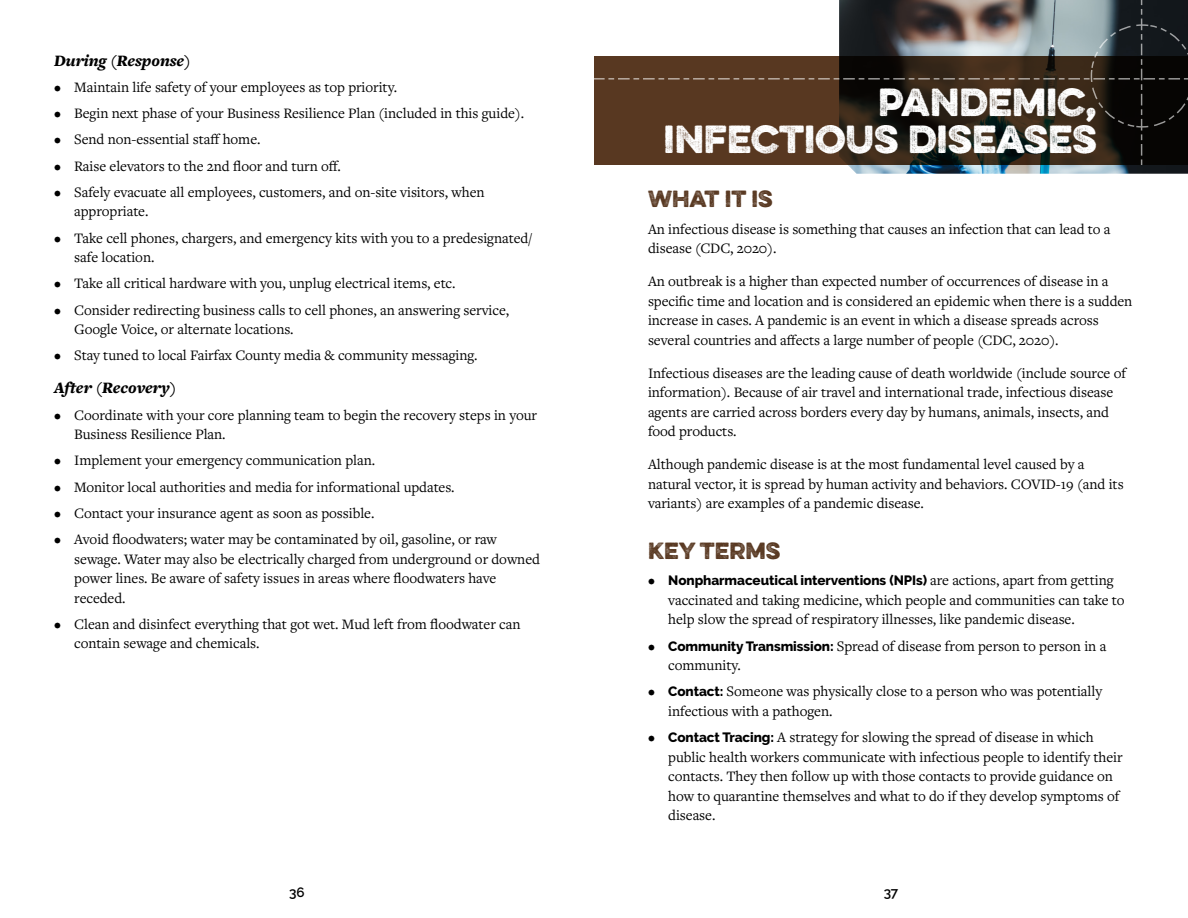
<style>
.page{position:relative;width:1188px;height:918px;background:#fff}
.page>*{position:absolute;margin:0;border:0;box-sizing:border-box;transform-origin:0 0}
.t1{font:35.1px/37px "Eveleth";letter-spacing:-.005em;color:#fff;text-align:right}
.t2{font:21px "Eveleth";color:#583821}
.t3{font:italic 900 16.5px "Freight Text Pro";letter-spacing:-.005em;color:#000}
.Body_Text{font:15px/19.5px "Freight Text Pro";letter-spacing:-.005em;color:#000}
.t4{font:800 13.5px "Raleway";letter-spacing:-.005em;color:#000}
.t5{font:600 13.5px "Raleway";color:#000}
.s1{font-family:"Freight Text Pro";font-weight:400;font-size:15px}
.s2{font-family:"Raleway";font-weight:800;font-size:13.5px}
</style>
<div class="page">
<img style="left:848px;top:165px;width:340px;height:9px">
<svg style="left:594px;top:0;width:594px;height:165px;background:#5e5248"></svg>
<p class="t3" style="left:54px;top:49px;width:138px">During (Response)</p>
<p class="Body_Text" style="left:54px;top:77px;width:345px">• Maintain life safety of your employees as top priority.</p>
<p class="Body_Text" style="left:54px;top:103px;width:472px">• Begin next phase of your Business Resilience Plan (included in this guide).</p>
<p class="Body_Text" style="left:54px;top:129px;width:208px">• Send non-essential staff home.</p>
<p class="Body_Text" style="left:54px;top:155px;width:289px">• Raise elevators to the 2nd floor and turn off.</p>
<p class="Body_Text" style="left:74px;top:182px;width:412px;text-indent:-20px">• Safely evacuate all employees, customers, and on-site visitors, when appropriate.</p>
<p class="Body_Text" style="left:74px;top:227px;width:460px;text-indent:-20px">• Take cell phones, chargers, and emergency kits with you to a predesignated/ safe location.</p>
<p class="Body_Text" style="left:54px;top:273px;width:403px">• Take all critical hardware with you, unplug electrical items, etc.</p>
<p class="Body_Text" style="left:74px;top:299px;width:436px;text-indent:-20px">• Consider redirecting business calls to cell phones, an answering service,<br>Google Voice, or alternate locations.</p>
<p class="Body_Text" style="left:54px;top:345px;width:425px">• Stay tuned to local Fairfax County media &amp; community messaging.</p>
<p class="t3" style="left:54px;top:377px;width:124px">After (Recovery)</p>
<p class="Body_Text" style="left:74px;top:404px;width:464px;text-indent:-20px">• Coordinate with your core planning team to begin the recovery steps in your<br>Business Resilience Plan.</p>
<p class="Body_Text" style="left:54px;top:450px;width:323px">• Implement your emergency communication plan.</p>
<p class="Body_Text" style="left:54px;top:476px;width:402px">• Monitor local authorities and media for informational updates.</p>
<p class="Body_Text" style="left:54px;top:503px;width:322px">• Contact your insurance agent as soon as possible.</p>
<p class="Body_Text" style="left:74px;top:529px;width:467px;text-indent:-20px">• Avoid floodwaters; water may be contaminated by oil, gasoline, or raw sewage. Water may also be electrically charged from underground or downed power lines. Be aware of safety issues in areas where floodwaters have receded.</p>
<p class="Body_Text" style="left:74px;top:614px;width:448px;text-indent:-20px">• Clean and disinfect everything that got wet. Mud left from floodwater can contain sewage and chemicals.</p>
<p class="t1" style="left:664px;top:83px;width:435px">PANDEMIC,<br>INFECTIOUS DISEASES</p>
<h2 class="t2" style="left:648px;top:183px;width:126px">WHAT IT IS</h2>
<p class="Body_Text" style="left:648px;top:218px;width:464px">An infectious disease is something that causes an infection that can lead to a disease (CDC, 2020).</p>
<p class="Body_Text" style="left:648px;top:271px;width:486px">An outbreak is a higher than expected number of occurrences of disease in a specific time and location and is considered an epidemic when there is a sudden increase in cases. A pandemic is an event in which a disease spreads across several countries and affects a large number of people (CDC, 2020).</p>
<p class="Body_Text" style="left:648px;top:362px;width:480px">Infectious diseases are the leading cause of death worldwide (include source of information). Because of air travel and international trade, infectious disease agents are carried across borders every day by humans, animals, insects, and food products.</p>
<p class="Body_Text" style="left:648px;top:454px;width:477px">Although pandemic disease is at the most fundamental level caused by a natural vector, it is spread by human activity and behaviors. COVID-19 (and its variants) are examples of a pandemic disease.</p>
<h2 class="t2" style="left:648px;top:535px;width:134px">KEY TERMS</h2>
<p class="t4" style="left:648px;top:573px;width:467px"><span class="s1">•</span> Nonpharmaceutical interventions (NPIs) <span class="s1">are actions, apart from getting</span></p>
<p class="Body_Text" style="left:668px;top:590px;width:458px">vaccinated and taking medicine, which people and communities can take to help slow the spread of respiratory illnesses, like pandemic disease.</p>
<p class="Body_Text" style="left:668px;top:635px;width:440px;text-indent:-20px">• <span class="s2">Community Transmission:</span> Spread of disease from person to person in a community.</p>
<p class="Body_Text" style="left:668px;top:681px;width:435px;text-indent:-20px">• <span class="s2">Contact:</span> Someone was physically close to a person who was potentially infectious with a pathogen.</p>
<p class="Body_Text" style="left:668px;top:727px;width:456px;text-indent:-20px">• <span class="s2">Contact Tracing:</span> A strategy for slowing the spread of disease in which public health workers communicate with infectious people to identify their contacts. They then follow up with those contacts to provide guidance on how to quarantine themselves and what to do if they develop symptoms of disease.</p>
<p class="t5" style="left:289px;top:884px;width:17px">36</p>
<p class="t5" style="left:884px;top:884px;width:16px">37</p>
</div>
